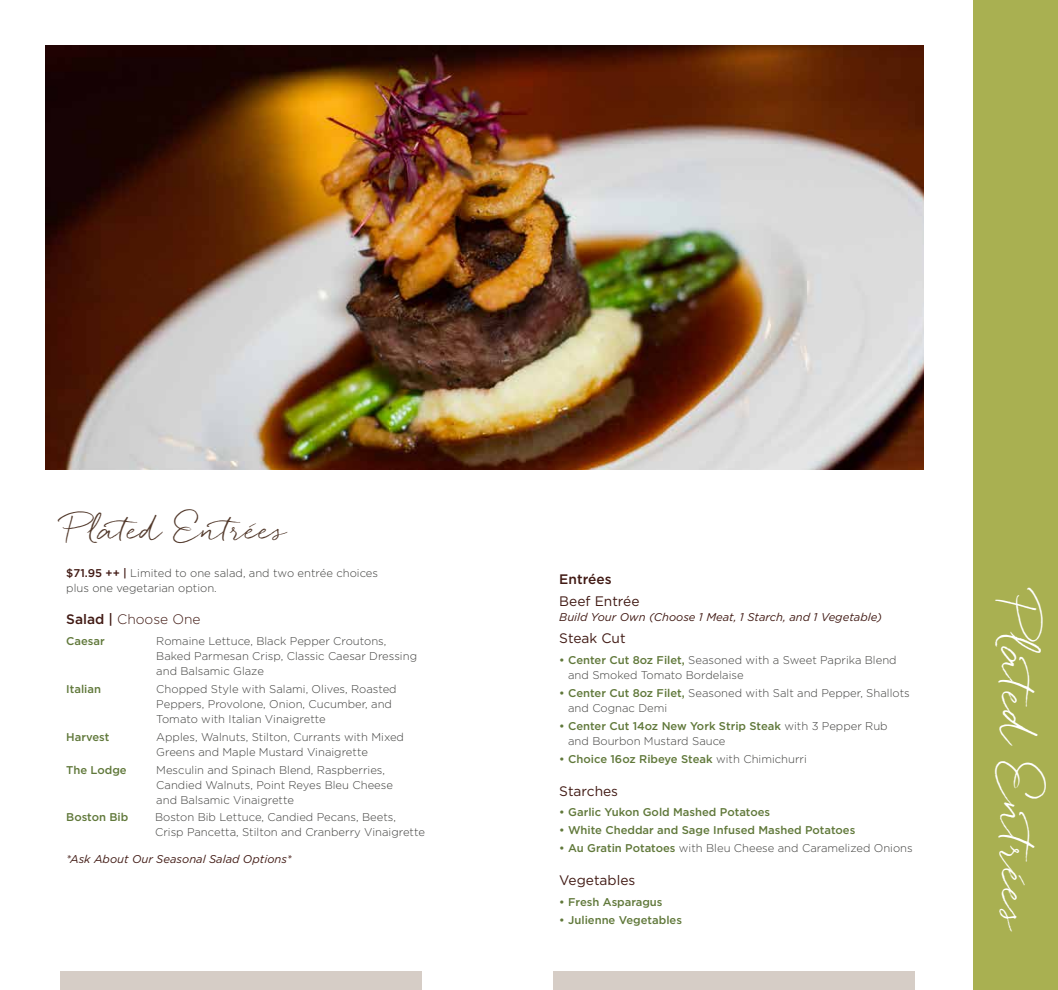
<style>
.page{position:relative;width:1058px;height:990px;background:#fff}
.page>*{position:absolute;margin:0;border:0;box-sizing:border-box;transform-origin:0 0}
.t1{font:45px "Quickpen";color:#fff}
.t2{font:30px "Quickpen";color:#52392b}
.t3{font:13.75px "Gotham";color:#411a14}
.t4{font:300 13.75px "Gotham";color:#411a14}
.t5{font:500 13.75px "Gotham";color:#411a14}
.t6{font:300 11.25px/15px "Gotham";color:#3f3f3d}
.t7{font:500 11.25px "Gotham";color:#60783a}
.t8{font:italic 11.25px "Gotham";color:#411a14}
.s1{font-weight:500;color:#411a14}
.s2{font-weight:500}
.s3{font-weight:500;color:#60783a}
.s4{font-weight:300;color:#3f3f3d}
</style>
<div class="page">
<div style="left:973px;top:0;width:85px;height:990px;background:#a9b051"></div>
<img style="left:45px;top:45px;width:878px;height:424px">
<div style="left:553px;top:971px;width:361px;height:19px;background:#d6cdc6"></div>
<div style="left:60px;top:971px;width:361px;height:19px;background:#d6cdc6"></div>
<h2 class="t2" style="left:66px;top:512px;width:224px">Plated Entrées</h2>
<p class="t6" style="left:66px;top:565px;width:313px"><span class="s1">$71.95 ++ |</span> Limited to one salad, and two entrée choices plus one vegetarian option.</p>
<p class="t4" style="left:66px;top:611px;width:136px"><span class="s2">Salad |</span> Choose One</p>
<p class="t7" style="left:66px;top:633px;width:40px">Caesar</p>
<p class="t6" style="left:156px;top:633px;width:262px">Romaine Lettuce, Black Pepper Croutons,<br>Baked Parmesan Crisp, Classic Caesar Dressing and Balsamic Glaze</p>
<p class="t7" style="left:66px;top:681px;width:36px">Italian</p>
<p class="t6" style="left:156px;top:681px;width:242px">Chopped Style with Salami, Olives, Roasted<br>Peppers, Provolone, Onion, Cucumber, and<br>Tomato with Italian Vinaigrette</p>
<p class="t7" style="left:66px;top:729px;width:45px">Harvest</p>
<p class="t6" style="left:156px;top:729px;width:249px">Apples, Walnuts, Stilton, Currants with Mixed<br>Greens and Maple Mustard Vinaigrette</p>
<p class="t7" style="left:66px;top:762px;width:62px">The Lodge</p>
<p class="t6" style="left:156px;top:762px;width:238px">Mesculin and Spinach Blend, Raspberries,<br>Candied Walnuts, Point Reyes Bleu Cheese and Balsamic Vinaigrette</p>
<p class="t7" style="left:66px;top:810px;width:64px">Boston Bib</p>
<p class="t6" style="left:155px;top:810px;width:271px">Boston Bib Lettuce, Candied Pecans, Beets,<br>Crisp Pancetta, Stilton and Cranberry Vinaigrette</p>
<p class="t8" style="left:66px;top:851px;width:227px">*Ask About Our Seasonal Salad Options*</p>
<p class="t5" style="left:559px;top:571px;width:54px">Entrées</p>
<p class="t3" style="left:559px;top:593px;width:82px">Beef Entrée</p>
<p class="t8" style="left:559px;top:610px;width:324px">Build Your Own (Choose 1 Meat, 1 Starch, and 1 Vegetable)</p>
<p class="t3" style="left:559px;top:629px;width:68px">Steak Cut</p>
<p class="t6" style="left:568px;top:652px;width:330px;text-indent:-9px"><span class="s3">• Center Cut 8oz Filet,</span> Seasoned with a Sweet Paprika Blend and Smoked Tomato Bordelaise</p>
<p class="t6" style="left:568px;top:685px;width:343px;text-indent:-9px"><span class="s3">• Center Cut 8oz Filet,</span> Seasoned with Salt and Pepper, Shallots and Cognac Demi</p>
<p class="t6" style="left:568px;top:718px;width:321px;text-indent:-9px"><span class="s3">• Center Cut 14oz New York Strip Steak</span> with 3 Pepper Rub and Bourbon Mustard Sauce</p>
<p class="t7" style="left:559px;top:751px;width:249px">• Choice 16oz Ribeye Steak <span class="s4">with Chimichurri</span></p>
<p class="t3" style="left:559px;top:782px;width:60px">Starches</p>
<p class="t7" style="left:559px;top:805px;width:212px">• Garlic Yukon Gold Mashed Potatoes</p>
<p class="t7" style="left:559px;top:823px;width:297px">• White Cheddar and Sage Infused Mashed Potatoes</p>
<p class="t6" style="left:559px;top:840px;width:355px"><span class="s3">• Au Gratin Potatoes</span> with Bleu Cheese and Caramelized Onions</p>
<p class="t3" style="left:559px;top:872px;width:78px">Vegetables</p>
<p class="t7" style="left:559px;top:895px;width:105px">• Fresh Asparagus</p>
<p class="t7" style="left:559px;top:912px;width:124px">• Julienne Vegetables</p>
<h1 class="t1" style="left:1041px;top:600px;width:336px;rotate:90deg">Plated Entrées</h1>
</div>
